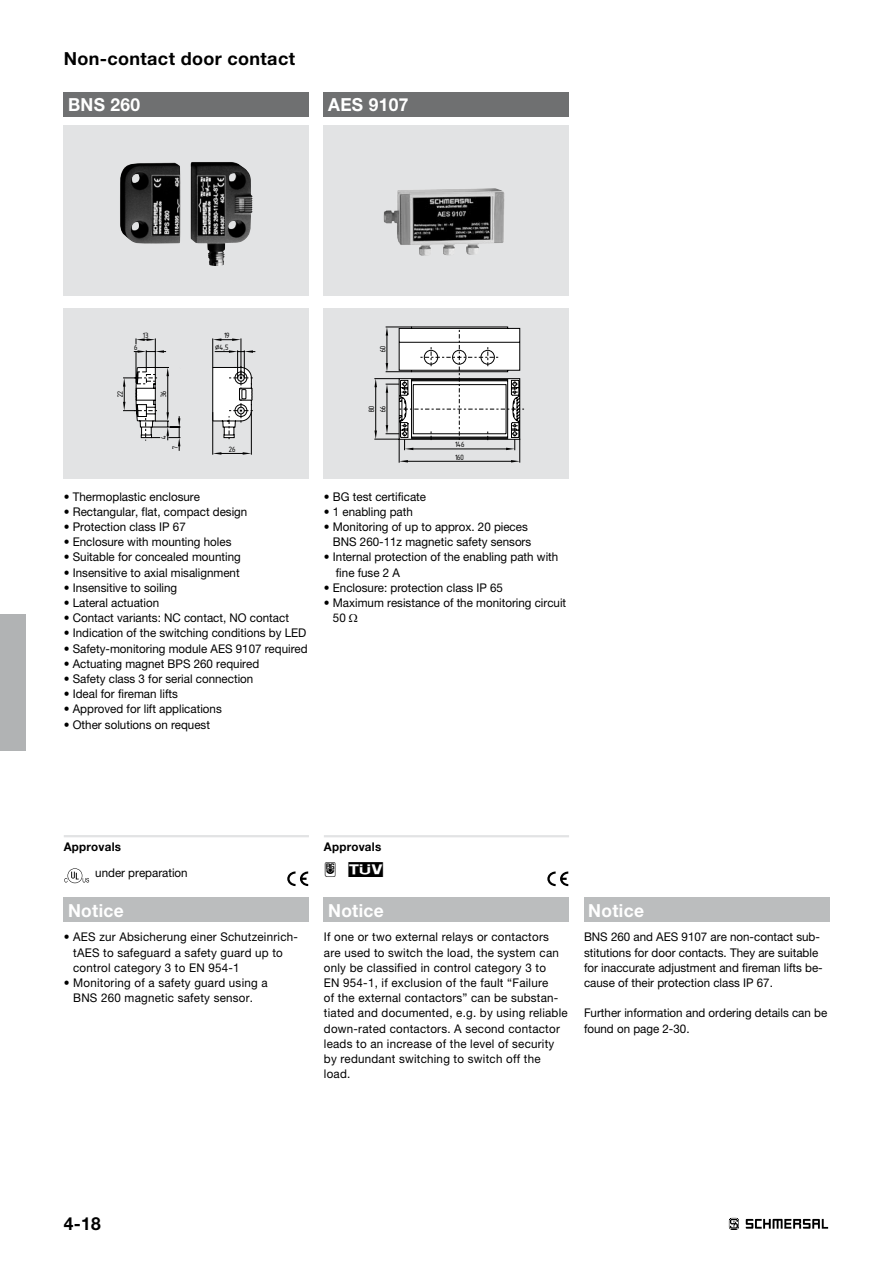
<style>
.page{position:relative;width:893px;height:1263px;background:#fff}
.page>*{position:absolute;margin:0;border:0;box-sizing:border-box;transform-origin:0 0}
.t1{font:21px "Signmaster Regulr";color:#000}
.t2{font:700 18px "Helvetica Neue";letter-spacing:.02em;color:#fff;scale:.96 1}
.t3{font:700 18px "Helvetica Neue";letter-spacing:.02em;color:#000}
.t4{font:700 18px "Helvetica Neue";letter-spacing:.02em;color:#000;scale:.96 1}
.t5{font:12px/15.1px "Helvetica Neue";color:#000;scale:.96 1}
.t6{font:12px/15.1px "Helvetica Neue";letter-spacing:.02em;color:#000;scale:.96 1}
.t7{font:12px/11.4px "Isonorm 3098";color:#000}
.t8{font:700 12px "Helvetica Neue";letter-spacing:.02em;color:#000;scale:.96 1}
</style>
<div class="page">
<svg style="left:729px;top:1218px;width:10px;height:12px"></svg>
<svg style="left:746px;top:1219px;width:82px;height:10px"></svg>
<div style="left:0;top:614px;width:26px;height:136px;background:#b1b3b4"></div>
<div style="left:324px;top:92px;width:245px;height:25px;background:#6f7071"></div>
<div style="left:324px;top:126px;width:245px;height:170px;background:#e2e3e4"></div>
<img style="left:383px;top:188px;width:122px;height:68px">
<div style="left:324px;top:308px;width:245px;height:170px;background:#e2e3e4"></div>
<svg style="left:374px;top:326px;width:150px;height:137px"></svg>
<hr style="left:324px;top:835px;width:245px;height:2px;background:#e2e3e4">
<svg style="left:547px;top:871px;width:21px;height:15px"></svg>
<svg style="left:64px;top:868px;width:25px;height:15px"></svg>
<div style="left:64px;top:92px;width:245px;height:25px;background:#6f7071"></div>
<div style="left:64px;top:126px;width:245px;height:170px;background:#e2e3e4"></div>
<img style="left:120px;top:162px;width:133px;height:104px">
<div style="left:64px;top:308px;width:245px;height:170px;background:#e2e3e4"></div>
<svg style="left:123px;top:338px;width:132px;height:117px"></svg>
<hr style="left:64px;top:835px;width:245px;height:2px;background:#e2e3e4">
<svg style="left:287px;top:871px;width:21px;height:15px"></svg>
<div style="left:324px;top:897px;width:245px;height:25px;background:#bbbdbe"></div>
<div style="left:584px;top:897px;width:245px;height:25px;background:#bbbdbe"></div>
<div style="left:64px;top:897px;width:245px;height:25px;background:#bbbdbe"></div>
<h2 class="t3" style="left:64px;top:48px;width:233px">Non-contact door contact</h2>
<h2 class="t2" style="left:68px;top:94px;width:77px">BNS 260</h2>
<h2 class="t2" style="left:328px;top:94px;width:85px">AES 9107</h2>
<p class="t7" style="left:143px;top:328px;width:7px">13</p>
<p class="t7" style="left:134px;top:340px;width:5px">6</p>
<p class="t7" style="left:113px;top:397px;width:8px;rotate:-90deg">22</p>
<p class="t7" style="left:156px;top:397px;width:8px;rotate:-90deg">36</p>
<p class="t7" style="left:156px;top:439px;width:5px;rotate:-90deg">4</p>
<p class="t7" style="left:168px;top:449px;width:5px;rotate:-90deg">7</p>
<p class="t7" style="left:224px;top:328px;width:7px">19</p>
<p class="t7" style="left:216px;top:340px;width:15px">¤4,5</p>
<p class="t7" style="left:229px;top:442px;width:8px">26</p>
<p class="t5" style="left:64px;top:489px;width:143px">• Thermoplastic enclosure</p>
<p class="t5" style="left:64px;top:504px;width:193px">• Rectangular, flat, compact design</p>
<p class="t5" style="left:64px;top:519px;width:129px">• Protection class IP 67</p>
<p class="t5" style="left:64px;top:534px;width:176px">• Enclosure with mounting holes</p>
<p class="t5" style="left:64px;top:549px;width:186px">• Suitable for concealed mounting</p>
<p class="t5" style="left:64px;top:565px;width:185px">• Insensitive to axial misalignment</p>
<p class="t5" style="left:64px;top:580px;width:120px">• Insensitive to soiling</p>
<p class="t5" style="left:64px;top:595px;width:101px">• Lateral actuation</p>
<p class="t5" style="left:64px;top:610px;width:236px">• Contact variants: NC contact, NO contact</p>
<p class="t5" style="left:64px;top:625px;width:254px">• Indication of the switching conditions by LED</p>
<p class="t5" style="left:64px;top:641px;width:256px">• Safety-monitoring module AES 9107 required</p>
<p class="t5" style="left:64px;top:656px;width:205px">• Actuating magnet BPS 260 required</p>
<p class="t5" style="left:64px;top:671px;width:199px">• Safety class 3 for serial connection</p>
<p class="t5" style="left:64px;top:686px;width:120px">• Ideal for fireman lifts</p>
<p class="t5" style="left:64px;top:701px;width:166px">• Approved for lift applications</p>
<p class="t5" style="left:64px;top:716px;width:154px">• Other solutions on request</p>
<p class="t7" style="left:376px;top:352px;width:8px;rotate:-90deg">60</p>
<p class="t7" style="left:364px;top:412px;width:8px;rotate:-90deg">80<br>66</p>
<p class="t7" style="left:455px;top:438px;width:11px">146</p>
<p class="t7" style="left:455px;top:450px;width:10px">160</p>
<p class="t5" style="left:324px;top:489px;width:108px">• BG test certificate</p>
<p class="t5" style="left:324px;top:504px;width:94px">• 1 enabling path</p>
<p class="t5" style="left:324px;top:519px;width:218px;text-align:right">• Monitoring of up to approx. 20 pieces<br>BNS 260-11z magnetic safety sensors</p>
<p class="t5" style="left:336px;top:549px;width:233px;text-indent:-12px">• Internal protection of the enabling path with fine fuse 2 A</p>
<p class="t5" style="left:324px;top:580px;width:188px">• Enclosure: protection class IP 65</p>
<p class="t5" style="left:333px;top:595px;width:245px;text-indent:-9px">• Maximum resistance of the monitoring circuit<br>50</p>
<p class="t8" style="left:64px;top:840px;width:61px">Approvals</p>
<p class="t5" style="left:95px;top:865px;width:98px">under preparation</p>
<h2 class="t2" style="left:68px;top:899px;width:60px">Notice</h2>
<h2 class="t2" style="left:328px;top:899px;width:60px">Notice</h2>
<h2 class="t2" style="left:588px;top:899px;width:60px">Notice</h2>
<p class="t5" style="left:584px;top:929px;width:250px">BNS 260 and AES 9107 are non-contact sub&shy;stitutions for door contacts. They are suitable for inaccurate adjustment and fireman lifts be&shy;cause of their protection class IP 67.</p>
<p class="t5" style="left:584px;top:1005px;width:255px">Further information and ordering details can be found on page 2-30.</p>
<p class="t8" style="left:324px;top:840px;width:61px">Approvals</p>
<h1 class="t1" style="left:324px;top:857px;width:62px">H F</h1>
<p class="t6" style="left:73px;top:929px;width:236px;text-indent:-9px">• AES zur Absicherung einer Schutzeinrich&shy;tAES to safeguard a safety guard up to control category 3 to EN 954-1</p>
<p class="t6" style="left:64px;top:975px;width:214px;text-align:center">• Monitoring of a safety guard using a<br>BNS 260 magnetic safety sensor.</p>
<p class="t6" style="left:324px;top:929px;width:255px">If one or two external relays or contactors are used to switch the load, the system can only be classified in control category 3 to<br>EN 954-1, if exclusion of the fault “Failure<br>of the external contactors” can be substan&shy;tiated and documented, e.g. by using reliable down-rated contactors. A second contactor leads to an increase of the level of security by redundant switching to switch off the load.</p>
<h2 class="t4" style="left:64px;top:1212px;width:40px">4-18</h2>
</div>
